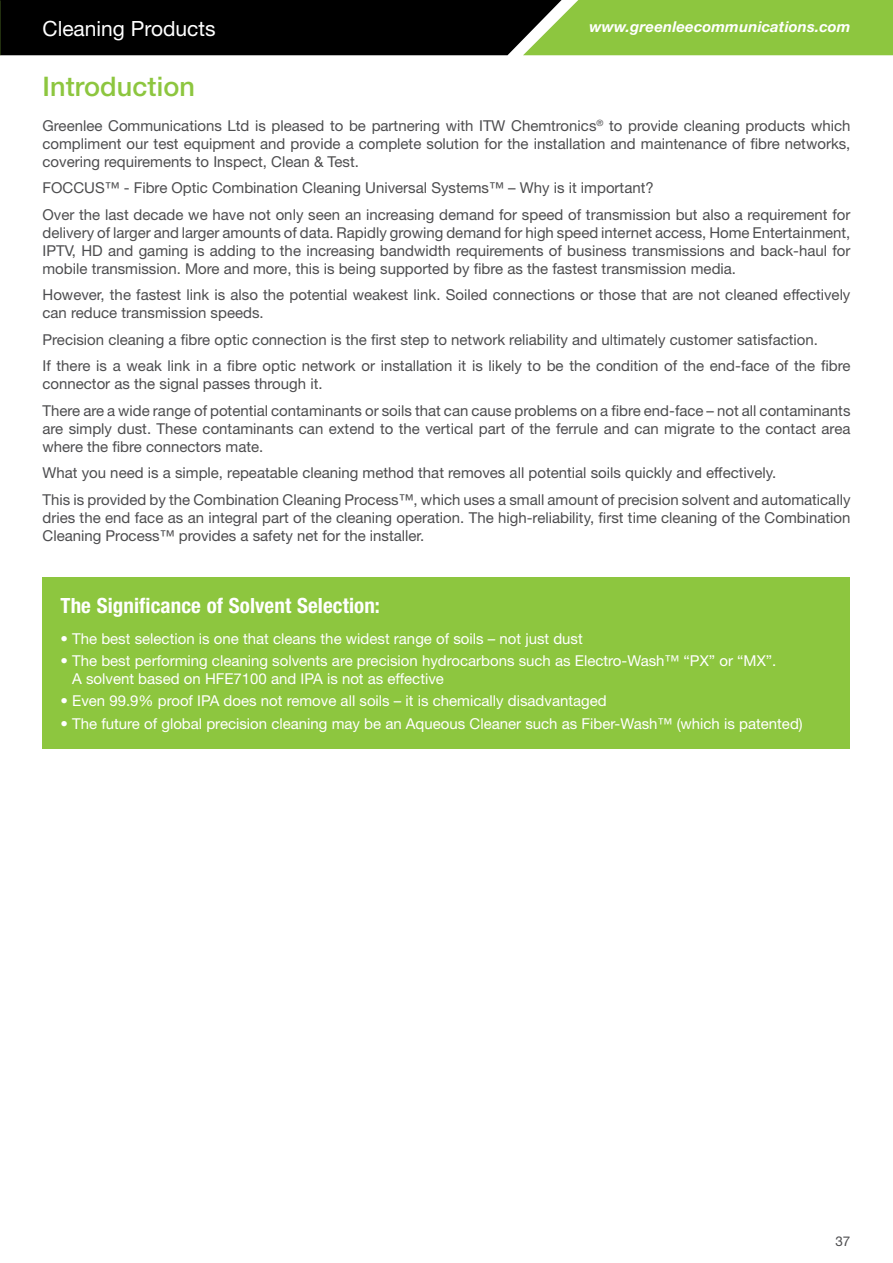
<style>
.page{position:relative;width:893px;height:1263px;background:#fff}
.page>*{position:absolute;margin:0;border:0;box-sizing:border-box;transform-origin:0 0}
.t1{font:500 27px "Helvetica Neue LT Std";letter-spacing:.005em;color:#8dc63f}
.t2{font:700 condensed 21px "Helvetica Neue LT Std";letter-spacing:.005em;color:#fff}
.t3{font:21px "Helvetica Neue LT Std";color:#fff}
.t4{font:15px/18px "Helvetica Neue LT Std";color:#4d4d4f}
.t5{font:15px/18px "Helvetica Neue LT Std";color:#fff}
.t6{font:italic 700 15px "Helvetica Neue LT Std";letter-spacing:.01em;color:#fff}
.t7{font:500 13.5px "Helvetica Neue LT Std";color:#fff}
.t8{font:13.5px "Helvetica Neue LT Std";color:#4d4d4f}
.s1{font-weight:400;font-style:italic}
</style>
<div class="page">
<svg style="left:0;top:0;width:893px;height:55px;background:#3a501c"></svg>
<div style="left:43px;top:577px;width:807px;height:171px;background:#8dc63f"></div>
<h2 class="t3" style="left:43px;top:16px;width:175px">Cleaning Products</h2>
<p class="t7" style="left:571px;top:18px;width:281px">International Fibre Catalogue <span class="s1">- Tools for Fibre</span></p>
<p class="t6" style="left:589px;top:17px;width:263px">www.greenleecommunications.com</p>
<h1 class="t1" style="left:43px;top:70px;width:154px">Introduction</h1>
<p class="t4" style="left:43px;top:116px;width:809px;text-align:justify">Greenlee Communications Ltd is pleased to be partnering with ITW Chemtronics<sup>®</sup> to provide cleaning products which compliment our test equipment and provide a complete solution for the installation and maintenance of fibre networks, covering requirements to Inspect, Clean &amp; Test.</p>
<p class="t4" style="left:43px;top:175px;width:809px;line-height:26.5px">FOCCUS™ - Fibre Optic Combination Cleaning Universal Systems™ – Why is it important?<br>Over the last decade we have not only seen an increasing demand for speed of transmission but also a requirement for</p>
<p class="t4" style="left:43px;top:223px;width:809px;text-align:justify">delivery of larger and larger amounts of data. Rapidly growing demand for high speed internet access, Home Entertainment, IPTV, HD and gaming is adding to the increasing bandwidth requirements of business transmissions and back-haul for mobile transmission. More and more, this is being supported by fibre as the fastest transmission media.</p>
<p class="t4" style="left:43px;top:286px;width:809px">However, the fastest link is also the potential weakest link. Soiled connections or those that are not cleaned effectively can reduce transmission speeds.</p>
<p class="t4" style="left:43px;top:326px;width:809px;line-height:26.5px">Precision cleaning a fibre optic connection is the first step to network reliability and ultimately customer satisfaction.<br>If there is a weak link in a fibre optic network or installation it is likely to be the condition of the end-face of the fibre</p>
<p class="t4" style="left:43px;top:371px;width:809px;line-height:26.5px">connector as the signal passes through it.<br>There are a wide range of potential contaminants or soils that can cause problems on a fibre end-face – not all contaminants</p>
<p class="t4" style="left:43px;top:419px;width:809px">are simply dust. These contaminants can extend to the vertical part of the ferrule and can migrate to the contact area where the fibre connectors mate.</p>
<p class="t4" style="left:43px;top:460px;width:809px;line-height:26.5px">What you need is a simple, repeatable cleaning method that removes all potential soils quickly and effectively.<br>This is provided by the Combination Cleaning Process™, which uses a small amount of precision solvent and automatically</p>
<p class="t4" style="left:43px;top:508px;width:809px">dries the end face as an integral part of the cleaning operation. The high-reliability, first time cleaning of the Combination<br>Cleaning Process™ provides a safety net for the installer.</p>
<h2 class="t2" style="left:61px;top:593px;width:321px">The Significance of Solvent Selection:</h2>
<p class="t5" style="left:61px;top:629px;width:524px">• The best selection is one that cleans the widest range of soils – not just dust</p>
<p class="t5" style="left:72px;top:652px;width:706px;text-indent:-12px">• The best performing cleaning solvents are precision hydrocarbons such as Electro-Wash™ “PX” or “MX”.<br>A solvent based on HFE7100 and IPA is not as effective</p>
<p class="t5" style="left:61px;top:692px;width:548px">• Even 99.9% proof IPA does not remove all soils – it is chemically disadvantaged</p>
<p class="t5" style="left:61px;top:714px;width:744px">• The future of global precision cleaning may be an Aqueous Cleaner such as Fiber-Wash™ (which is patented)</p>
<p class="t8" style="left:835px;top:1233px;width:17px">37</p>
</div>
